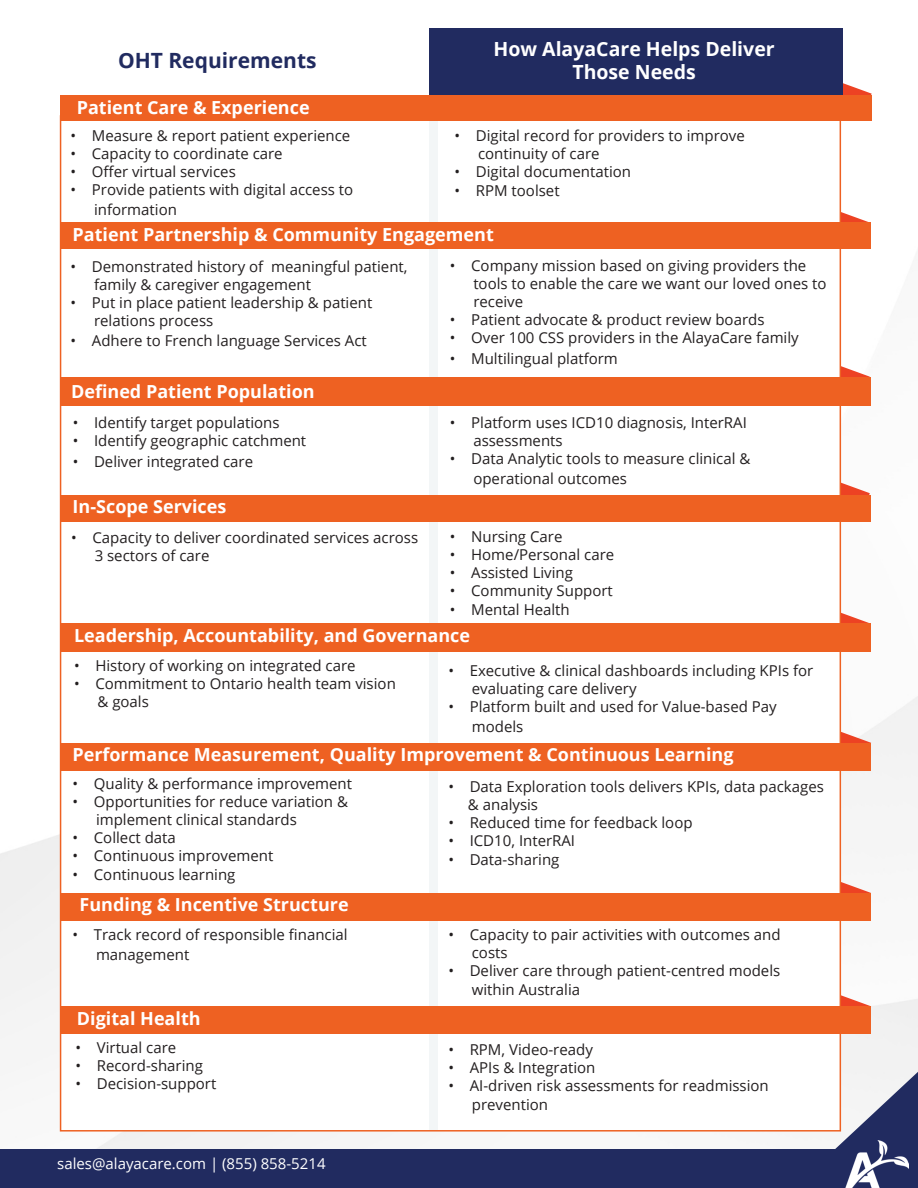
<style>
.page{position:relative;width:918px;height:1188px;background:#fff}
.page>*{position:absolute;margin:0;border:0;box-sizing:border-box;transform-origin:0 0}
.t1{font:700 21px "Open Sans";color:#212b60}
.t2{font:700 19.5px "Open Sans";color:#fff}
.t3{font:700 18px "Open Sans";color:#fff}
.t4{font:15px/18px "Open Sans";color:#231f20}
.t5{font:15px "Open Sans";color:#fff}
</style>
<div class="page">
<img style="left:0;top:115px;width:918px;height:1034px">
<svg style="left:841px;top:990px;width:30px;height:16px"></svg>
<svg style="left:841px;top:877px;width:30px;height:16px"></svg>
<svg style="left:841px;top:727px;width:30px;height:16px"></svg>
<svg style="left:841px;top:607px;width:29px;height:16px"></svg>
<svg style="left:841px;top:477px;width:29px;height:18px"></svg>
<svg style="left:841px;top:360px;width:29px;height:17px"></svg>
<svg style="left:841px;top:206px;width:29px;height:17px"></svg>
<div style="left:60px;top:115px;width:781px;height:1017px;background:#fff;border:2px solid #ee6122"></div>
<svg style="left:843px;top:83px;width:29px;height:12px"></svg>
<div style="left:429px;top:28px;width:414px;height:68px;background:#212b60"></div>
<div style="left:429px;top:114px;width:9px;height:1016px;background:#f3f6f7"></div>
<div style="left:60px;top:95px;width:812px;height:26px;background:#ee6122"></div>
<div style="left:61px;top:223px;width:809px;height:26px;background:#ee6122"></div>
<div style="left:61px;top:377px;width:810px;height:29px;background:#ee6122"></div>
<div style="left:61px;top:495px;width:810px;height:26px;background:#ee6122"></div>
<div style="left:61px;top:623px;width:810px;height:29px;background:#ee6122"></div>
<div style="left:61px;top:743px;width:810px;height:28px;background:#ee6122"></div>
<div style="left:61px;top:893px;width:810px;height:27px;background:#ee6122"></div>
<div style="left:61px;top:1006px;width:810px;height:28px;background:#ee6122"></div>
<div style="left:0;top:1149px;width:918px;height:39px;background:#212b60"></div>
<svg style="left:795px;top:1072px;width:123px;height:116px"></svg>
<img style="left:846px;top:1140px;width:62px;height:48px">
<p class="t1" style="left:118px;top:46px;width:200px">OHT Requirements</p>
<p class="t3" style="left:77px;top:94px;width:234px">Patient Care &amp; Experience</p>
<p class="t4" style="left:71px;top:126px;width:281px">• Measure &amp; report patient experience</p>
<p class="t4" style="left:71px;top:144px;width:214px">• Capacity to coordinate care</p>
<p class="t4" style="left:71px;top:162px;width:167px">• Offer virtual services</p>
<p class="t4" style="left:71px;top:180px;width:284px">• Provide patients with digital access to</p>
<p class="t4" style="left:94px;top:200px;width:84px">information</p>
<p class="t2" style="left:493px;top:35px;width:283px">How AlayaCare Helps Deliver</p>
<p class="t2" style="left:572px;top:58px;width:125px">Those Needs</p>
<p class="t4" style="left:455px;top:126px;width:292px">• Digital record for providers to improve</p>
<p class="t4" style="left:478px;top:144px;width:123px">continuity of care</p>
<p class="t4" style="left:455px;top:162px;width:178px">• Digital documentation</p>
<p class="t4" style="left:455px;top:182px;width:107px">• RPM toolset</p>
<p class="t3" style="left:73px;top:222px;width:423px">Patient Partnership &amp; Community Engagement</p>
<p class="t4" style="left:94px;top:257px;width:315px;text-indent:-23px">• Demonstrated history of meaningful patient, family &amp; caregiver engagement</p>
<p class="t4" style="left:94px;top:293px;width:280px;text-indent:-23px">• Put in place patient leadership &amp; patient relations process</p>
<p class="t4" style="left:71px;top:331px;width:298px">• Adhere to French language Services Act</p>
<p class="t3" style="left:71px;top:379px;width:245px">Defined Patient Population</p>
<p class="t4" style="left:73px;top:413px;width:208px">• Identify target populations</p>
<p class="t4" style="left:73px;top:431px;width:235px">• Identify geographic catchment</p>
<p class="t4" style="left:73px;top:452px;width:182px">• Deliver integrated care</p>
<p class="t4" style="left:473px;top:256px;width:355px;text-indent:-23px">• Company mission based on giving providers the tools to enable the care we want our loved ones to receive</p>
<p class="t4" style="left:450px;top:310px;width:316px">• Patient advocate &amp; product review boards</p>
<p class="t4" style="left:450px;top:328px;width:350px">• Over 100 CSS providers in the AlayaCare family</p>
<p class="t4" style="left:450px;top:350px;width:169px">• Multilingual platform</p>
<p class="t4" style="left:450px;top:413px;width:298px">• Platform uses ICD10 diagnosis, InterRAI</p>
<p class="t4" style="left:473px;top:431px;width:91px">assessments</p>
<p class="t4" style="left:450px;top:449px;width:302px">• Data Analytic tools to measure clinical &amp;</p>
<p class="t4" style="left:473px;top:469px;width:155px">operational outcomes</p>
<p class="t3" style="left:73px;top:494px;width:155px">In-Scope Services</p>
<p class="t4" style="left:95px;top:528px;width:325px;text-indent:-23px">• Capacity to deliver coordinated services across<br>3 sectors of care</p>
<p class="t4" style="left:450px;top:527px;width:114px">• Nursing Care</p>
<p class="t4" style="left:450px;top:545px;width:166px">• Home/Personal care</p>
<p class="t4" style="left:450px;top:563px;width:125px">• Assisted Living</p>
<p class="t4" style="left:450px;top:581px;width:164px">• Community Support</p>
<p class="t4" style="left:450px;top:600px;width:121px">• Mental Health</p>
<p class="t3" style="left:74px;top:622px;width:398px">Leadership, Accountability, and Governance</p>
<p class="t4" style="left:74px;top:657px;width:283px">• History of working on integrated care</p>
<p class="t4" style="left:74px;top:675px;width:323px">• Commitment to Ontario health team vision</p>
<p class="t4" style="left:98px;top:693px;width:53px">&amp; goals</p>
<p class="t4" style="left:472px;top:662px;width:343px;text-indent:-23px">• Executive &amp; clinical dashboards including KPIs for evaluating care delivery</p>
<p class="t4" style="left:448px;top:698px;width:330px">• Platform built and used for Value-based Pay</p>
<p class="t4" style="left:472px;top:717px;width:53px">models</p>
<p class="t3" style="left:72px;top:742px;width:663px">Performance Measurement, Quality Improvement &amp; Continuous Learning</p>
<p class="t4" style="left:73px;top:774px;width:281px">• Quality &amp; performance improvement</p>
<p class="t4" style="left:96px;top:792px;width:254px;text-indent:-23px">• Opportunities for reduce variation &amp; implement clinical standards</p>
<p class="t4" style="left:73px;top:828px;width:105px">• Collect data</p>
<p class="t4" style="left:73px;top:846px;width:202px">• Continuous improvement</p>
<p class="t4" style="left:73px;top:866px;width:164px">• Continuous learning</p>
<p class="t4" style="left:468px;top:777px;width:357px;text-indent:-20px">• Data Exploration tools delivers KPIs, data packages &amp; analysis</p>
<p class="t4" style="left:448px;top:813px;width:246px">• Reduced time for feedback loop</p>
<p class="t4" style="left:448px;top:831px;width:128px">• ICD10, InterRAI</p>
<p class="t4" style="left:448px;top:851px;width:113px">• Data-sharing</p>
<p class="t3" style="left:80px;top:892px;width:271px">Funding &amp; Incentive Structure</p>
<p class="t4" style="left:96px;top:924px;width:253px;line-height:19.8px;text-indent:-23px">• Track record of responsible financial management</p>
<p class="t4" style="left:472px;top:925px;width:310px;text-indent:-23px">• Capacity to pair activities with outcomes and costs</p>
<p class="t4" style="left:472px;top:960px;width:310px;line-height:19.8px;text-indent:-23px">• Deliver care through patient-centred models within Australia</p>
<p class="t3" style="left:77px;top:1005px;width:125px">Digital Health</p>
<p class="t4" style="left:76px;top:1038px;width:102px">• Virtual care</p>
<p class="t4" style="left:76px;top:1056px;width:129px">• Record-sharing</p>
<p class="t4" style="left:76px;top:1074px;width:142px">• Decision-support</p>
<p class="t4" style="left:448px;top:1040px;width:146px">• RPM, Video-ready</p>
<p class="t4" style="left:448px;top:1058px;width:148px">• APIs &amp; Integration</p>
<p class="t4" style="left:472px;top:1075px;width:298px;line-height:19.8px;text-indent:-23px">• AI-driven risk assessments for readmission prevention</p>
<p class="t5" style="left:57px;top:1154px;width:270px">sales@alayacare.com | (855) 858-5214</p>
</div>
